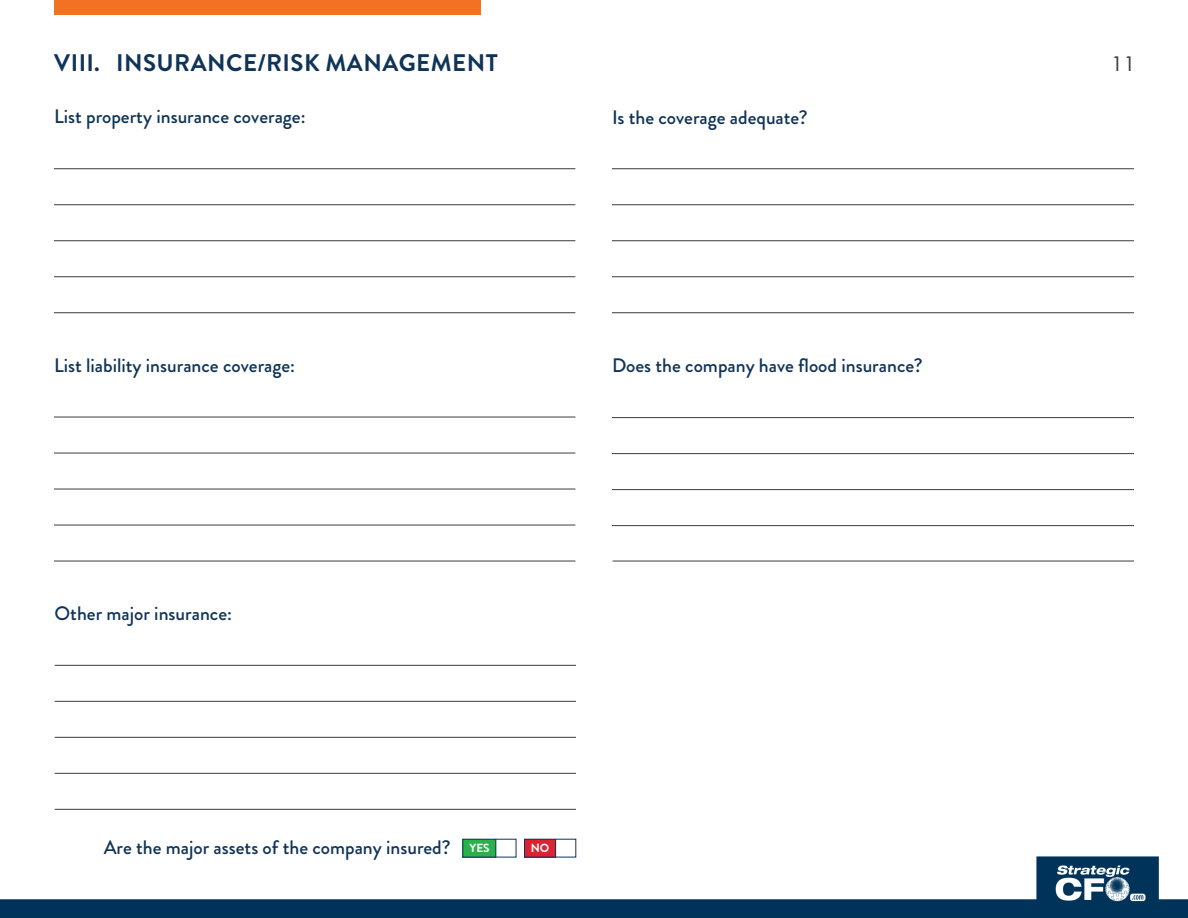
<style>
.page{position:relative;width:1188px;height:918px;background:#fff}
.page>*{position:absolute;margin:0;border:0;box-sizing:border-box;transform-origin:0 0}
.t1{font:700 24px "Brandon Grotesque";letter-spacing:.02em;color:#0f3458}
.t2{font:500 19.5px "Brandon Grotesque";color:#0f3458}
.t3{font:19.5px "Futura LT";color:#3c3c3d}
.t4{font:700 11.85px "Brandon Grotesque";color:#fff}
</style>
<div class="page">
<img style="left:0;top:14px;width:1188px;height:904px">
<hr style="left:54px;top:168px;width:521px;height:1px;background:#3c3c3d">
<hr style="left:612px;top:168px;width:522px;height:1px;background:#3c3c3d">
<hr style="left:612px;top:417px;width:522px;height:1px;background:#3c3c3d">
<hr style="left:54px;top:417px;width:521px;height:1px;background:#3c3c3d">
<hr style="left:55px;top:665px;width:521px;height:1px;background:#3c3c3d">
<hr style="left:54px;top:204px;width:521px;height:1px;background:#3c3c3d">
<hr style="left:612px;top:204px;width:522px;height:1px;background:#3c3c3d">
<hr style="left:612px;top:453px;width:522px;height:1px;background:#3c3c3d">
<hr style="left:54px;top:453px;width:521px;height:1px;background:#3c3c3d">
<hr style="left:55px;top:701px;width:521px;height:1px;background:#3c3c3d">
<hr style="left:54px;top:276px;width:521px;height:1px;background:#3c3c3d">
<hr style="left:612px;top:276px;width:522px;height:1px;background:#3c3c3d">
<hr style="left:54px;top:525px;width:521px;height:1px;background:#3c3c3d">
<hr style="left:55px;top:773px;width:521px;height:1px;background:#3c3c3d">
<hr style="left:54px;top:240px;width:521px;height:1px;background:#3c3c3d">
<hr style="left:612px;top:240px;width:522px;height:1px;background:#3c3c3d">
<hr style="left:612px;top:489px;width:522px;height:1px;background:#3c3c3d">
<hr style="left:612px;top:525px;width:522px;height:1px;background:#3c3c3d">
<hr style="left:54px;top:489px;width:521px;height:1px;background:#3c3c3d">
<hr style="left:55px;top:737px;width:521px;height:1px;background:#3c3c3d">
<hr style="left:54px;top:312px;width:521px;height:1px;background:#3c3c3d">
<hr style="left:612px;top:312px;width:522px;height:1px;background:#3c3c3d">
<hr style="left:54px;top:561px;width:521px;height:1px;background:#3c3c3d">
<hr style="left:613px;top:561px;width:521px;height:1px;background:#3c3c3d">
<hr style="left:55px;top:809px;width:521px;height:1px;background:#3c3c3d">
<div style="left:463px;top:839px;width:33px;height:18px;background:#28b24b"></div>
<div style="left:524px;top:839px;width:32px;height:18px;background:#dc2331"></div>
<svg style="left:496px;top:839px;width:1px;height:18px"></svg>
<svg style="left:555px;top:839px;width:1px;height:18px"></svg>
<div style="left:54px;top:0;width:427px;height:14px;background:#f17222"></div>
<p class="t1" style="left:54px;top:46px;width:445px">VIII. INSURANCE/RISK MANAGEMENT</p>
<p class="t3" style="left:1111px;top:51px;width:26px">11</p>
<p class="t2" style="left:54px;top:103px;width:253px">List property insurance coverage:</p>
<p class="t2" style="left:612px;top:104px;width:197px">Is the coverage adequate?</p>
<p class="t2" style="left:54px;top:352px;width:243px">List liability insurance coverage:</p>
<p class="t2" style="left:612px;top:352px;width:312px">Does the company have flood insurance?</p>
<p class="t2" style="left:55px;top:600px;width:179px">Other major insurance:</p>
<p class="t2" style="left:104px;top:834px;width:348px">Are the major assets of the company insured?</p>
<p class="t4" style="left:469px;top:840px;width:22px">YES</p>
<p class="t4" style="left:531px;top:840px;width:20px">NO</p>
</div>
